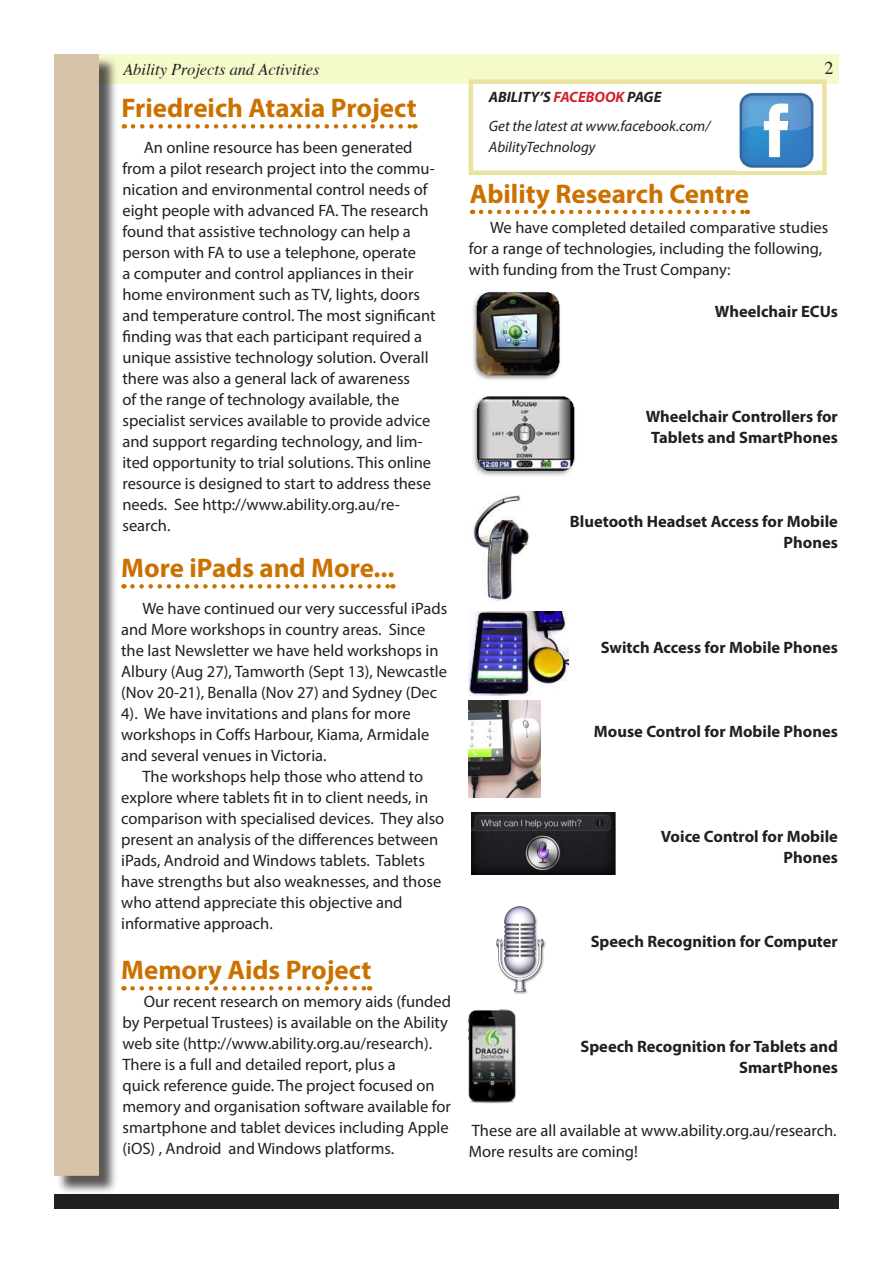
<style>
.page{position:relative;width:893px;height:1263px;background:#fff}
.page>*{position:absolute;margin:0;border:0;box-sizing:border-box;transform-origin:0 0}
.Headline{font:700 27px "Myriad Pro";color:#cb7100}
.t1{font:18px "Times";color:#231f20}
.Body{font:16.5px/21px "Myriad Pro";color:#231f20}
.Body-2{font:700 16.5px/21px "Myriad Pro";color:#231f20;text-align:right}
.t2{font:italic 16.5px "Times";color:#231f20}
.Body_Italic{font:italic 15px/21px "Myriad Pro";color:#231f20}
.Body_Italic-2{font:italic 700 15px "Myriad Pro";color:#231f20}
.s1{color:#d1232a}
</style>
<div class="page">
<div style="left:54px;top:1194px;width:785px;height:15px;background:#231f20"></div>
<div style="left:64px;top:54px;width:775px;height:30px;background:#f5facb"></div>
<div style="left:56px;top:56px;width:62px;height:1139px;background:#231f20;opacity:.75"></div>
<div style="left:54px;top:54px;width:45px;height:1122px;background:#d8c2a8"></div>
<svg style="left:133px;top:124px;width:282px;height:5px"></svg>
<svg style="left:481px;top:210px;width:267px;height:4px"></svg>
<svg style="left:132px;top:584px;width:261px;height:5px"></svg>
<svg style="left:133px;top:986px;width:237px;height:4px"></svg>
<div style="left:469px;top:79px;width:358px;height:96px;border:4px solid #eae29f"></div>
<img style="left:473px;top:292px;width:87px;height:88px">
<img style="left:473px;top:396px;width:102px;height:80px">
<img style="left:473px;top:495px;width:56px;height:106px">
<img style="left:469px;top:612px;width:100px;height:83px">
<img style="left:469px;top:701px;width:72px;height:96px">
<img style="left:472px;top:812px;width:143px;height:62px">
<img style="left:496px;top:906px;width:50px;height:88px">
<img style="left:469px;top:1010px;width:47px;height:93px">
<img style="left:739px;top:92px;width:76px;height:77px">
<p class="t2" style="left:123px;top:55px;width:198px">Ability Projects and Activities</p>
<p class="Headline" style="left:122px;top:91px;width:296px">Friedreich Ataxia Project</p>
<p class="Body" style="left:122px;top:137px;width:315px;text-indent:21px">An online resource has been generated from a pilot research project into the commu&shy;nication and environmental control needs of eight people with advanced FA. The research found that assistive technology can help a person with FA to use a telephone, operate<br>a computer and control appliances in their home environment such as TV, lights, doors and temperature control. The most significant finding was that each participant required a unique assistive technology solution. Overall there was also a general lack of awareness<br>of the range of technology available, the specialist services available to provide advice and support regarding technology, and lim&shy;ited opportunity to trial solutions. This online resource is designed to start to address these needs. See http://www.ability.org.au/re&shy;search.</p>
<p class="Headline" style="left:121px;top:551px;width:275px">More iPads and More...</p>
<p class="Body" style="left:121px;top:598px;width:328px;text-indent:21px">We have continued our very successful iPads and More workshops in country areas. Since the last Newsletter we have held workshops in Albury (Aug 27), Tamworth (Sept 13), Newcastle (Nov 20-21), Benalla (Nov 27) and Sydney (Dec 4). We have invitations and plans for more workshops in Coffs Harbour, Kiama, Armidale and several venues in Victoria.</p>
<p class="Body" style="left:121px;top:766px;width:325px;text-indent:21px">The workshops help those who attend to explore where tablets fit in to client needs, in comparison with specialised devices. They also present an analysis of the differences between iPads, Android and Windows tablets. Tablets have strengths but also weaknesses, and those who attend appreciate this objective and informative approach.</p>
<p class="Headline" style="left:121px;top:952px;width:252px">Memory Aids Project</p>
<p class="Body" style="left:122px;top:991px;width:330px;text-indent:21px">Our recent research on memory aids (funded by Perpetual Trustees) is available on the Ability web site (http://www.ability.org.au/research).<br>There is a full and detailed report, plus a<br>quick reference guide. The project focused on memory and organisation software available for smartphone and tablet devices including Apple (iOS) , Android and Windows platforms.</p>
<p class="Body_Italic-2" style="left:489px;top:87px;width:174px">ABILITY’S <span class="s1">FACEBOOK</span> PAGE</p>
<p class="Body_Italic" style="left:489px;top:115px;width:223px">Get the latest at www.facebook.com/<br>AbilityTechnology</p>
<p class="t1" style="left:824px;top:52px;width:10px">2</p>
<p class="Headline" style="left:470px;top:176px;width:281px">Ability Research Centre</p>
<p class="Body" style="left:469px;top:217px;width:361px;text-indent:21px">We have completed detailed comparative studies for a range of technologies, including the following, with funding from the Trust Company:</p>
<p class="Body-2" style="left:715px;top:301px;width:124px">Wheelchair ECUs</p>
<p class="Body-2" style="left:646px;top:406px;width:194px;text-align:center">Wheelchair Controllers for<br>Tablets and SmartPhones</p>
<p class="Body-2" style="left:570px;top:511px;width:270px">Bluetooth Headset Access for Mobile<br>Phones</p>
<p class="Body-2" style="left:601px;top:637px;width:239px">Switch Access for Mobile Phones</p>
<p class="Body-2" style="left:594px;top:721px;width:245px">Mouse Control for Mobile Phones</p>
<p class="Body-2" style="left:661px;top:826px;width:179px">Voice Control for Mobile<br>Phones</p>
<p class="Body-2" style="left:591px;top:931px;width:249px">Speech Recognition for Computer</p>
<p class="Body-2" style="left:580px;top:1036px;width:259px">Speech Recognition for Tablets and<br>SmartPhones</p>
<p class="Body" style="left:469px;top:1120px;width:369px">These are all available at www.ability.org.au/research.<br>More results are coming!</p>
</div>
